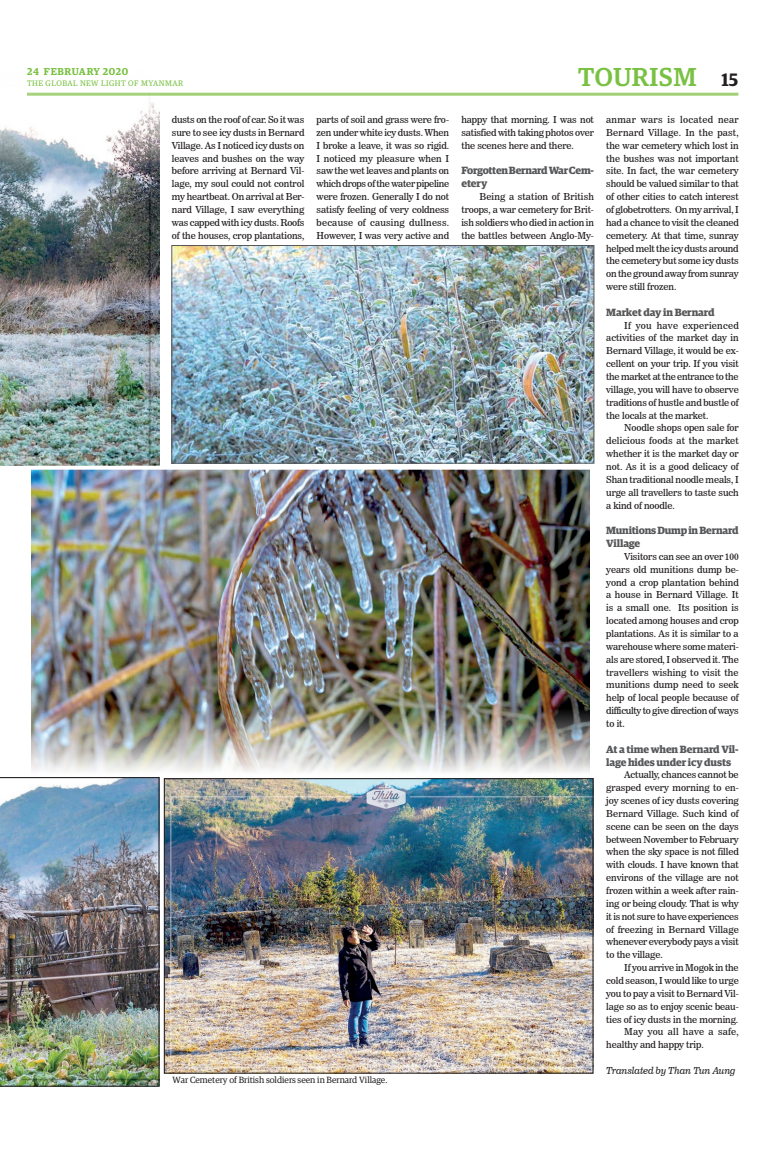
<style>
.page{position:relative;width:773px;height:1152px;background:#fff}
.page>*{position:absolute;margin:0;border:0;box-sizing:border-box;transform-origin:0 0}
.t1{font:500 26px "Guardian Egyp";letter-spacing:.02em;color:#79c142}
.t2{font:600 18px "Guardian Egyp";color:#231f20}
.t3{font:700 10.5px/12.9px "Guardian Egyp";letter-spacing:-.02em;color:#57585a}
.t4{font:600 10px "Guardian Egyp";letter-spacing:.06em;color:#79c142}
.t5{font:9.5px/12.9px "News 706 BT Roman C";letter-spacing:-.01em;color:#231f20;text-align:justify}
.t6{font:9.5px "News 706 BT Italic C";letter-spacing:-.01em;color:#231f20}
.t7{font:9.5px "News 706 BT Roman C";letter-spacing:.02em;color:#231f20}
.t8{font:9px "Guardian Egyp";color:#231f20}
.t9{font:8px "Guardian Egyp";letter-spacing:.06em;color:#79c142}
</style>
<div class="page">
<hr style="left:27px;top:93px;width:711px;height:3px;background:#a1d076">
<img style="left:0;top:92px;width:159px;height:374px">
<img style="left:173px;top:247px;width:419px;height:215px">
<div style="left:171px;top:245px;width:423px;height:219px;border:1px solid #57585a"></div>
<img style="left:166px;top:793px;width:425px;height:279px">
<img style="left:32px;top:471px;width:557px;height:317px">
<div style="left:27px;top:466px;width:567px;height:327px;border:4px solid #fff"></div>
<img style="left:0;top:777px;width:159px;height:310px">
<p class="t4" style="left:27px;top:64px;width:103px">24 FEBRUARY 2020</p>
<p class="t9" style="left:27px;top:78px;width:158px">THE GLOBAL NEW LIGHT OF MYANMAR</p>
<h1 class="t1" style="left:578px;top:59px;width:120px">TOURISM</h1>
<h2 class="t2" style="left:721px;top:67px;width:18px">15</h2>
<p class="t5" style="left:172px;top:113px;width:134px">dusts on the roof of car. So it was sure to see icy dusts in Bernard Village. As I noticed icy dusts on leaves and bushes on the way before arriving at Bernard Vil&shy;lage, my soul could not control my heartbeat. On arrival at Ber&shy;nard Village, I saw everything was capped with icy dusts. Roofs of the houses, crop plantations,</p>
<p class="t5" style="left:316px;top:113px;width:134px">parts of soil and grass were fro&shy;zen under white icy dusts. When I broke a leave, it was so rigid.<br>I noticed my pleasure when I saw the wet leaves and plants on which drops of the water pipeline were frozen. Generally I do not satisfy feeling of very coldness because of causing dullness.<br>However, I was very active and</p>
<p class="t5" style="left:461px;top:113px;width:134px">happy that morning. I was not satisfied with taking photos over the scenes here and there.</p>
<p class="t3" style="left:461px;top:163px;width:134px">Forgotten Bernard War Cem&shy;etery</p>
<p class="t5" style="left:461px;top:190px;width:134px;text-indent:18px">Being a station of British troops, a war cemetery for Brit&shy;ish soldiers who died in action in the battles between Anglo-My-</p>
<p class="t8" style="left:172px;top:1073px;width:216px">War Cemetery of British soldiers seen in Bernard Village.</p>
<p class="t5" style="left:606px;top:113px;width:134px">anmar wars is located near Bernard Village. In the past, the war cemetery which lost in the bushes was not important site. In fact, the war cemetery should be valued similar to that of other cities to catch interest of globetrotters. On my arrival, I had a chance to visit the cleaned cemetery. At that time, sunray helped melt the icy dusts around the cemetery but some icy dusts on the ground away from sunray were still frozen.</p>
<p class="t3" style="left:606px;top:305px;width:110px">Market day in Bernard</p>
<p class="t5" style="left:606px;top:319px;width:134px;text-indent:18px">If you have experienced activities of the market day in Bernard Village, it would be ex&shy;cellent on your trip. If you visit the market at the entrance to the village, you will have to observe traditions of hustle and bustle of the locals at the market.</p>
<p class="t5" style="left:606px;top:422px;width:134px;text-indent:18px">Noodle shops open sale for delicious foods at the market whether it is the market day or not. As it is a good delicacy of Shan traditional noodle meals, I urge all travellers to taste such a kind of noodle.</p>
<p class="t3" style="left:606px;top:523px;width:134px">Munitions Dump in Bernard<br>Village</p>
<p class="t5" style="left:606px;top:550px;width:134px;text-indent:18px">Visitors can see an over 100 years old munitions dump be&shy;yond a crop plantation behind a house in Bernard Village. It is a small one. Its position is located among houses and crop plantations. As it is similar to a warehouse where some materi&shy;als are stored, I observed it. The travellers wishing to visit the munitions dump need to seek help of local people because of difficulty to give direction of ways to it.</p>
<p class="t3" style="left:606px;top:742px;width:134px">At a time when Bernard Vil&shy;lage hides under icy dusts</p>
<p class="t5" style="left:606px;top:768px;width:134px;text-indent:18px">Actually, chances cannot be grasped every morning to en&shy;joy scenes of icy dusts covering Bernard Village. Such kind of scene can be seen on the days between November to February when the sky space is not filled with clouds. I have known that environs of the village are not frozen within a week after rain&shy;ing or being cloudy. That is why it is not sure to have experiences of freezing in Bernard Village whenever everybody pays a visit to the village.</p>
<p class="t5" style="left:624px;top:961px;width:116px">If you arrive in Mogok in the</p>
<p class="t5" style="left:606px;top:974px;width:134px">cold season, I would like to urge</p>
<p class="t5" style="left:606px;top:987px;width:134px">you to pay a visit to Bernard Vil-</p>
<p class="t5" style="left:606px;top:1000px;width:134px">lage so as to enjoy scenic beau-</p>
<p class="t5" style="left:606px;top:1013px;width:134px">ties of icy dusts in the morning.</p>
<p class="t7" style="left:624px;top:1026px;width:116px">May you all have a safe,</p>
<p class="t5" style="left:606px;top:1038px;width:99px">healthy and happy trip.</p>
<p class="t6" style="left:606px;top:1065px;width:131px">Translated by Than Tun Aung</p>
</div>
